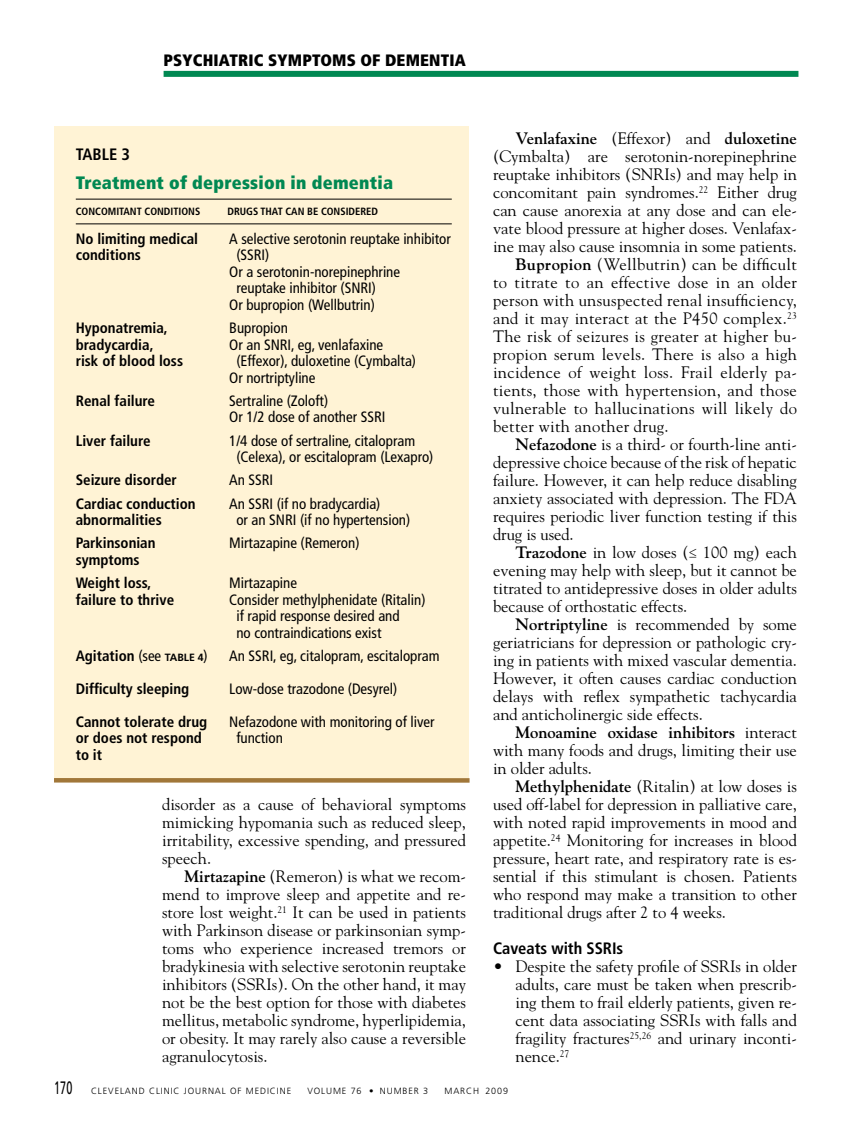
<style>
.page{position:relative;width:851px;height:1134px;background:#fff}
.page>*{position:absolute;margin:0;border:0;box-sizing:border-box;transform-origin:0 0}
.t1{font:900 condensed 18px "Frutiger LT Std";letter-spacing:.015em;color:#008852}
.t2{font:16.5px/18px "Goudy Std";color:#000;text-align:justify}
.t3{font:16.5px "Goudy Std";letter-spacing:.02em;color:#000}
.t4{font:700 16.5px "Goudy Std";color:#000}
.t5{font:900 condensed 16.5px "Frutiger LT Std";letter-spacing:.01em;color:#000}
.t6{font:700 condensed 16.5px "Frutiger LT Std";color:#000}
.t7{font:condensed 15px/16.5px "Frutiger LT Std";color:#000}
.t8{font:700 condensed 15px/16.5px "Frutiger LT Std";color:#000}
.t9{font:700 condensed 10.5px "Frutiger LT Std";color:#000}
.t10{font:700 10.5px "Frutiger LT Std";color:#000}
.t11{font:300 9px "Frutiger LT Std";letter-spacing:.1em;color:#000}
.s1{font-weight:400}
.s2{font-stretch:normal;font-size:10.5px}
.s3{font-weight:400;font-stretch:condensed;font-size:15px}
.s4{font-weight:700}
.s5{font-weight:400;font-size:18px}
</style>
<div class="page">
<div style="left:164px;top:71px;width:634px;height:6px;background:#008852"></div>
<div style="left:54px;top:126px;width:414px;height:656px;background:#fff3d5"></div>
<hr style="left:76px;top:199px;width:376px;height:1px;background:#000">
<hr style="left:76px;top:224px;width:376px;height:1px;background:#000">
<div style="left:54px;top:778px;width:415px;height:5px;background:#a17739"></div>
<p class="t5" style="left:164px;top:51px;width:302px">Psychiatric Symptoms of Dementia</p>
<p class="t6" style="left:76px;top:145px;width:10px">TABLE</p>
<p class="t6" style="left:122px;top:145px;width:10px">3</p>
<p class="t1" style="left:76px;top:171px;width:319px">Treatment of depression in dementia</p>
<p class="t9" style="left:76px;top:205px;width:126px">concomitant conditions</p>
<p class="t9" style="left:227px;top:205px;width:152px">drugs that can be considered</p>
<p class="t8" style="left:76px;top:230px;width:124px">No limiting medical conditions</p>
<p class="t7" style="left:229px;top:230px;width:223px">A selective serotonin reuptake inhibitor</p>
<p class="t7" style="left:236px;top:247px;width:34px">(SSRI)</p>
<p class="t7" style="left:229px;top:263px;width:172px">Or a serotonin-norepinephrine</p>
<p class="t7" style="left:236px;top:280px;width:141px">reuptake inhibitor (SNRI)</p>
<p class="t7" style="left:229px;top:296px;width:147px">Or bupropion (Wellbutrin)</p>
<p class="t8" style="left:76px;top:320px;width:109px">Hyponatremia, bradycardia,<br>risk of blood loss</p>
<p class="t7" style="left:229px;top:320px;width:60px">Bupropion</p>
<p class="t7" style="left:229px;top:336px;width:155px">Or an SNRI, eg, venlafaxine</p>
<p class="t7" style="left:236px;top:353px;width:181px">(Effexor), duloxetine (Cymbalta)</p>
<p class="t7" style="left:229px;top:369px;width:88px">Or nortriptyline</p>
<p class="t8" style="left:76px;top:392px;width:81px">Renal failure</p>
<p class="t7" style="left:229px;top:392px;width:158px">Sertraline (Zoloft)<br>Or 1/2 dose of another SSRI</p>
<p class="t8" style="left:76px;top:432px;width:76px">Liver failure</p>
<p class="t7" style="left:236px;top:432px;width:198px;text-indent:-7px">1/4 dose of sertraline, citalopram (Celexa), or escitalopram (Lexapro)</p>
<p class="t8" style="left:76px;top:472px;width:102px">Seizure disorder</p>
<p class="t7" style="left:229px;top:472px;width:45px">An SSRI</p>
<p class="t8" style="left:76px;top:495px;width:121px">Cardiac conduction abnormalities</p>
<p class="t7" style="left:236px;top:495px;width:175px;text-indent:-7px">An SSRI (if no bradycardia)<br>or an SNRI (if no hypertension)</p>
<p class="t8" style="left:76px;top:535px;width:81px">Parkinsonian symptoms</p>
<p class="t7" style="left:229px;top:535px;width:132px">Mirtazapine (Remeron)</p>
<p class="t8" style="left:76px;top:575px;width:100px">Weight loss, failure to thrive</p>
<p class="t7" style="left:229px;top:575px;width:69px">Mirtazapine</p>
<p class="t7" style="left:229px;top:591px;width:198px">Consider methylphenidate (Ritalin)</p>
<p class="t7" style="left:236px;top:608px;width:165px">if rapid response desired and</p>
<p class="t7" style="left:236px;top:624px;width:147px">no contraindications exist</p>
<p class="t8" style="left:76px;top:647px;width:102px">Agitation <span class="s1">(see</span> <span class="s2">TABLE</span></p>
<p class="t10" style="left:198px;top:651px;width:11px">4<span class="s3">)</span></p>
<p class="t8" style="left:76px;top:680px;width:115px">Difficulty sleeping</p>
<p class="t8" style="left:76px;top:713px;width:133px">Cannot tolerate drug or does not respond to it</p>
<p class="t7" style="left:229px;top:647px;width:212px">An SSRI, eg, citalopram, escitalopram</p>
<p class="t7" style="left:229px;top:680px;width:170px">Low-dose trazodone (Desyrel)</p>
<p class="t7" style="left:236px;top:713px;width:199px;text-indent:-7px">Nefazodone with monitoring of liver function</p>
<p class="t2" style="left:162px;top:795px;width:305px">disorder as a cause of behavioral symptoms mimicking hypomania such as reduced sleep, irritability, excessive spending, and pressured speech.</p>
<p class="t2" style="left:162px;top:867px;width:305px;text-indent:23px"><span class="s4">Mirtazapine</span> (Remeron) is what we recom&shy;mend to improve sleep and appetite and re&shy;store lost weight.<sup>21</sup> It can be used in patients with Parkinson disease or parkinsonian symp&shy;toms who experience increased tremors or bradykinesia with selective serotonin reuptake inhibitors (SSRIs). On the other hand, it may not be the best option for those with diabetes mellitus, metabolic syndrome, hyperlipidemia, or obesity. It may rarely also cause a reversible agranulocytosis.</p>
<p class="t4" style="left:515px;top:128px;width:283px">Venlafaxine <span class="s1">(Effexor) and</span> duloxetine</p>
<p class="t2" style="left:493px;top:147px;width:305px">(Cymbalta) are serotonin-norepinephrine</p>
<p class="t2" style="left:493px;top:165px;width:305px">reuptake inhibitors (SNRIs) and may help in</p>
<p class="t2" style="left:493px;top:183px;width:305px">concomitant pain syndromes.<sup>22</sup> Either drug</p>
<p class="t2" style="left:493px;top:201px;width:305px">can cause anorexia at any dose and can ele-</p>
<p class="t2" style="left:493px;top:219px;width:305px">vate blood pressure at higher doses. Venlafax-</p>
<p class="t2" style="left:493px;top:237px;width:305px">ine may also cause insomnia in some patients.</p>
<p class="t3" style="left:515px;top:254px;width:283px"><span class="s4">Bupropion</span> (Wellbutrin) can be difficult</p>
<p class="t3" style="left:493px;top:272px;width:305px">to titrate to an effective dose in an older</p>
<p class="t3" style="left:493px;top:290px;width:305px">person with unsuspected renal insufficiency,</p>
<p class="t3" style="left:493px;top:308px;width:305px">and it may interact at the P450 complex.<sup>23</sup></p>
<p class="t3" style="left:493px;top:326px;width:305px">The risk of seizures is greater at higher bu-</p>
<p class="t3" style="left:493px;top:344px;width:305px">propion serum levels. There is also a high</p>
<p class="t3" style="left:493px;top:362px;width:305px">incidence of weight loss. Frail elderly pa-</p>
<p class="t3" style="left:493px;top:380px;width:305px">tients, those with hypertension, and those</p>
<p class="t3" style="left:493px;top:398px;width:305px">vulnerable to hallucinations will likely do</p>
<p class="t3" style="left:493px;top:416px;width:177px">better with another drug.</p>
<p class="t2" style="left:515px;top:435px;width:283px"><span class="s4">Nefazodone</span> is a third- or fourth-line anti-</p>
<p class="t2" style="left:493px;top:453px;width:305px">depressive choice because of the risk of hepatic</p>
<p class="t2" style="left:493px;top:471px;width:305px">failure. However, it can help reduce disabling</p>
<p class="t2" style="left:493px;top:489px;width:305px">anxiety associated with depression. The FDA</p>
<p class="t2" style="left:493px;top:507px;width:305px">requires periodic liver function testing if this</p>
<p class="t2" style="left:493px;top:525px;width:82px">drug is used.</p>
<p class="t2" style="left:515px;top:543px;width:283px"><span class="s4">Trazodone</span> in low doses (≤ 100 mg) each</p>
<p class="t2" style="left:493px;top:561px;width:305px">evening may help with sleep, but it cannot be</p>
<p class="t2" style="left:493px;top:579px;width:305px">titrated to antidepressive doses in older adults</p>
<p class="t2" style="left:493px;top:597px;width:196px">because of orthostatic effects.</p>
<p class="t2" style="left:515px;top:615px;width:283px"><span class="s4">Nortriptyline</span> is recommended by some</p>
<p class="t2" style="left:493px;top:633px;width:305px">geriatricians for depression or pathologic cry-</p>
<p class="t2" style="left:493px;top:651px;width:305px">ing in patients with mixed vascular dementia.</p>
<p class="t2" style="left:493px;top:669px;width:305px">However, it often causes cardiac conduction</p>
<p class="t2" style="left:493px;top:687px;width:305px">delays with reflex sympathetic tachycardia</p>
<p class="t2" style="left:493px;top:705px;width:211px">and anticholinergic side effects.</p>
<p class="t4" style="left:515px;top:722px;width:283px">Monoamine oxidase inhibitors <span class="s1">interact</span></p>
<p class="t2" style="left:493px;top:741px;width:305px">with many foods and drugs, limiting their use</p>
<p class="t2" style="left:493px;top:759px;width:100px">in older adults.</p>
<p class="t2" style="left:515px;top:777px;width:283px"><span class="s4">Methylphenidate</span> (Ritalin) at low doses is</p>
<p class="t2" style="left:493px;top:795px;width:305px">used off-label for depression in palliative care,</p>
<p class="t2" style="left:493px;top:813px;width:305px">with noted rapid improvements in mood and</p>
<p class="t2" style="left:493px;top:831px;width:305px">appetite.<sup>24</sup> Monitoring for increases in blood</p>
<p class="t2" style="left:493px;top:849px;width:305px">pressure, heart rate, and respiratory rate is es-</p>
<p class="t2" style="left:493px;top:867px;width:305px">sential if this stimulant is chosen. Patients</p>
<p class="t2" style="left:493px;top:885px;width:305px">who respond may make a transition to other</p>
<p class="t2" style="left:493px;top:903px;width:234px">traditional drugs after 2 to 4 weeks.</p>
<p class="t6" style="left:493px;top:938px;width:102px">Caveats with SSRI</p>
<p class="t6" style="left:616px;top:938px;width:8px">s</p>
<p class="t2" style="left:515px;top:957px;width:283px;text-indent:-23px">• Despite the safety profile of SSRIs in older adults, care must be taken when prescrib&shy;ing them to frail elderly patients, given re&shy;cent data associating SSRIs with falls and fragility fractures<sup>25,26</sup> and urinary inconti&shy;nence.<sup>27</sup></p>
<p class="t11" style="left:54px;top:1085px;width:239px"><span class="s5">170</span> CLEVELAND CLINIC JOURNAL OF MEDICINE</p>
<p class="t11" style="left:307px;top:1085px;width:122px">VOLUME 76 • NUMBER 3</p>
<p class="t11" style="left:444px;top:1085px;width:65px">MARCH 2009</p>
</div>
